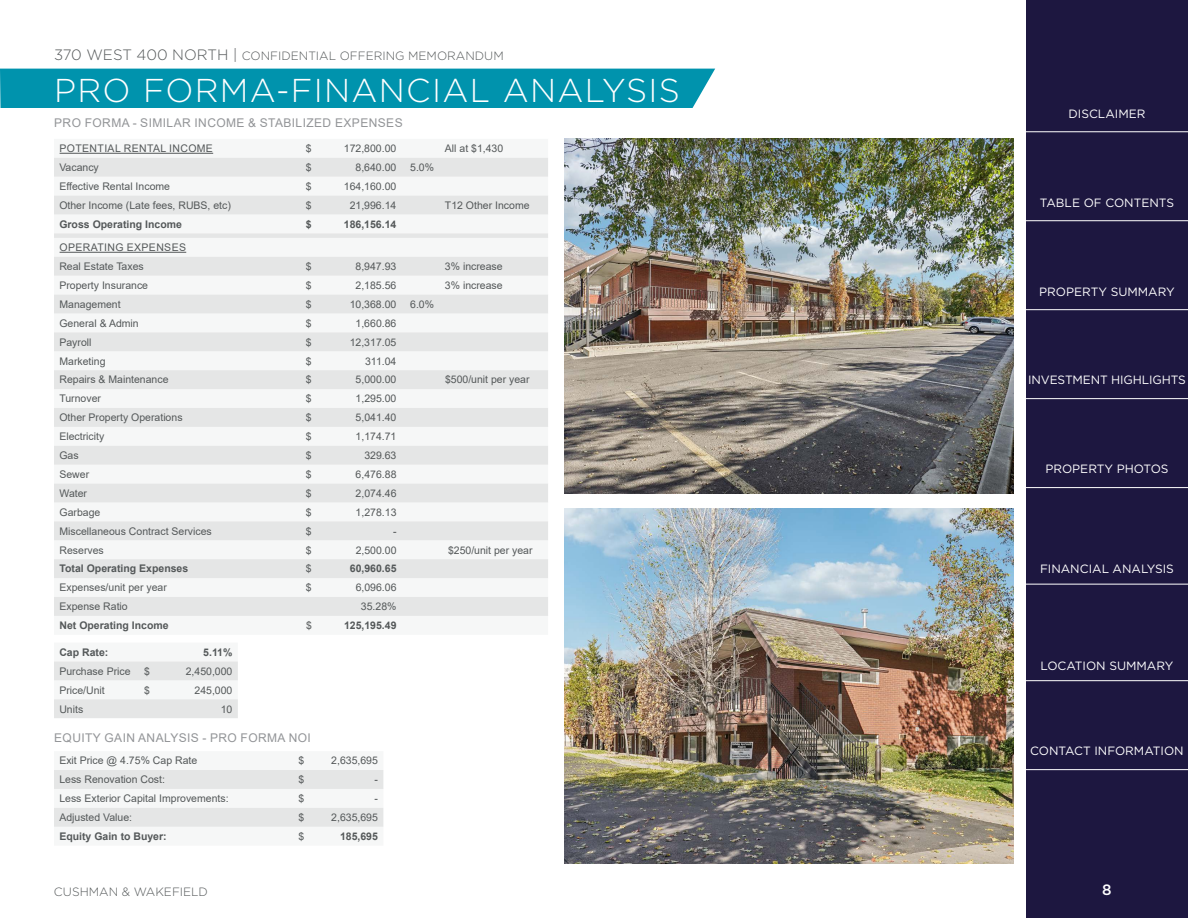
<style>
.page{position:relative;width:1188px;height:918px;background:#fff}
.page>*{position:absolute;margin:0;border:0;box-sizing:border-box;transform-origin:0 0}
.t1{font:300 33px "Gotham";letter-spacing:.04em;color:#fff}
.t2{font:500 15px "Gotham";color:#fff}
.t3{font:12px "Gotham";color:#fff}
.t4{font:12px "Arial";letter-spacing:.035em;color:#939598}
.t5{font:300 12px "Gotham";color:#545859}
.t6{font:10.5px "Arial";color:#545859}
.t7{font:700 10.5px "Arial";color:#545859}
.t8{font:10.5px/18.9px "Arial";letter-spacing:.035em;color:#545859}
.s1{font-size:15px}
</style>
<div class="page">
<div style="left:1026px;top:0;width:162px;height:918px;background:#1d1740"></div>
<hr style="left:1026px;top:220px;width:162px;height:1px;background:#fff">
<hr style="left:1026px;top:132px;width:162px;height:1px;background:#fff">
<hr style="left:1026px;top:398px;width:162px;height:1px;background:#fff">
<hr style="left:1026px;top:487px;width:162px;height:1px;background:#fff">
<hr style="left:1026px;top:309px;width:162px;height:1px;background:#fff">
<hr style="left:1026px;top:584px;width:162px;height:1px;background:#fff">
<hr style="left:1026px;top:680px;width:162px;height:1px;background:#fff">
<hr style="left:1026px;top:769px;width:162px;height:1px;background:#fff">
<svg style="left:54px;top:770px;width:329px;height:57px"></svg>
<div style="left:0;top:69px;width:715px;height:39px;background:#0093ad"></div>
<svg style="left:54px;top:158px;width:494px;height:458px;fill:#ededed"></svg>
<hr style="left:60px;top:153px;width:153px;height:1px;background:#545859">
<hr style="left:60px;top:252px;width:126px;height:1px;background:#545859">
<svg style="left:54px;top:661px;width:184px;height:57px"></svg>
<img style="left:564px;top:139px;width:450px;height:355px">
<img style="left:564px;top:509px;width:450px;height:355px">
<p class="t5" style="left:54px;top:48px;width:451px"><span class="s1">370 WEST 400 NORTH |</span> CONFIDENTIAL OFFERING MEMORANDUM</p>
<h1 class="t1" style="left:54px;top:69px;width:628px">PRO FORMA-FINANCIAL ANALYSIS</h1>
<p class="t4" style="left:54px;top:115px;width:350px">PRO FORMA - SIMILAR INCOME &amp; STABILIZED EXPENSES</p>
<p class="t8" style="left:60px;top:139px;width:155px">POTENTIAL RENTAL INCOME</p>
<p class="t6" style="left:306px;top:141px;width:7px">$</p>
<p class="t6" style="left:344px;top:141px;width:54px">172,800.00</p>
<p class="t6" style="left:445px;top:141px;width:60px">All at $1,430</p>
<p class="t6" style="left:59px;top:160px;width:41px">Vacancy</p>
<p class="t6" style="left:306px;top:160px;width:7px">$</p>
<p class="t6" style="left:356px;top:160px;width:42px">8,640.00</p>
<p class="t6" style="left:410px;top:160px;width:25px">5.0%</p>
<p class="t6" style="left:59px;top:179px;width:112px">Effective Rental Income</p>
<p class="t6" style="left:306px;top:179px;width:7px">$</p>
<p class="t6" style="left:344px;top:179px;width:54px">164,160.00</p>
<p class="t6" style="left:59px;top:198px;width:173px">Other Income (Late fees, RUBS, etc)</p>
<p class="t6" style="left:306px;top:198px;width:7px">$</p>
<p class="t6" style="left:350px;top:198px;width:48px">21,996.14</p>
<p class="t6" style="left:445px;top:198px;width:86px">T12 Other Income</p>
<p class="t7" style="left:59px;top:217px;width:124px">Gross Operating Income</p>
<p class="t7" style="left:306px;top:217px;width:7px">$</p>
<p class="t7" style="left:344px;top:217px;width:54px">186,156.14</p>
<p class="t8" style="left:59px;top:238px;width:128px">OPERATING EXPENSES<br>Real Estate Taxes</p>
<p class="t6" style="left:306px;top:259px;width:7px">$</p>
<p class="t6" style="left:356px;top:259px;width:42px">8,947.93</p>
<p class="t6" style="left:445px;top:259px;width:59px">3% increase</p>
<p class="t6" style="left:59px;top:278px;width:90px">Property Insurance</p>
<p class="t6" style="left:306px;top:278px;width:7px">$</p>
<p class="t6" style="left:356px;top:278px;width:42px">2,185.56</p>
<p class="t6" style="left:445px;top:278px;width:59px">3% increase</p>
<p class="t6" style="left:59px;top:297px;width:63px">Management</p>
<p class="t6" style="left:306px;top:297px;width:7px">$</p>
<p class="t6" style="left:350px;top:297px;width:48px">10,368.00</p>
<p class="t6" style="left:410px;top:297px;width:25px">6.0%</p>
<p class="t6" style="left:59px;top:316px;width:81px">General &amp; Admin</p>
<p class="t6" style="left:306px;top:316px;width:7px">$</p>
<p class="t6" style="left:356px;top:316px;width:42px">1,660.86</p>
<p class="t6" style="left:59px;top:335px;width:34px">Payroll</p>
<p class="t6" style="left:306px;top:335px;width:7px">$</p>
<p class="t6" style="left:350px;top:335px;width:48px">12,317.05</p>
<p class="t6" style="left:59px;top:354px;width:48px">Marketing</p>
<p class="t6" style="left:306px;top:354px;width:7px">$</p>
<p class="t6" style="left:365px;top:354px;width:33px">311.04</p>
<p class="t6" style="left:59px;top:373px;width:111px">Repairs &amp; Maintenance</p>
<p class="t6" style="left:306px;top:373px;width:7px">$</p>
<p class="t6" style="left:356px;top:373px;width:42px">5,000.00</p>
<p class="t6" style="left:445px;top:373px;width:86px">$500/unit per year</p>
<p class="t6" style="left:59px;top:391px;width:43px">Turnover</p>
<p class="t6" style="left:306px;top:391px;width:7px">$</p>
<p class="t6" style="left:356px;top:391px;width:42px">1,295.00</p>
<p class="t6" style="left:59px;top:410px;width:125px">Other Property Operations</p>
<p class="t6" style="left:306px;top:410px;width:7px">$</p>
<p class="t6" style="left:356px;top:410px;width:42px">5,041.40</p>
<p class="t6" style="left:59px;top:429px;width:46px">Electricity</p>
<p class="t6" style="left:306px;top:429px;width:7px">$</p>
<p class="t6" style="left:356px;top:429px;width:42px">1,174.71</p>
<p class="t6" style="left:59px;top:448px;width:21px">Gas</p>
<p class="t6" style="left:306px;top:448px;width:7px">$</p>
<p class="t6" style="left:364px;top:448px;width:34px">329.63</p>
<p class="t6" style="left:59px;top:467px;width:31px">Sewer</p>
<p class="t6" style="left:306px;top:467px;width:7px">$</p>
<p class="t6" style="left:356px;top:467px;width:42px">6,476.88</p>
<p class="t6" style="left:60px;top:486px;width:29px">Water</p>
<p class="t6" style="left:306px;top:486px;width:7px">$</p>
<p class="t6" style="left:356px;top:486px;width:42px">2,074.46</p>
<p class="t6" style="left:60px;top:505px;width:42px">Garbage</p>
<p class="t6" style="left:306px;top:505px;width:7px">$</p>
<p class="t6" style="left:356px;top:505px;width:42px">1,278.13</p>
<p class="t6" style="left:60px;top:524px;width:154px">Miscellaneous Contract Services</p>
<p class="t6" style="left:306px;top:524px;width:7px">$</p>
<p class="t6" style="left:393px;top:524px;width:5px">-</p>
<p class="t6" style="left:60px;top:543px;width:46px">Reserves</p>
<p class="t6" style="left:306px;top:543px;width:7px">$</p>
<p class="t6" style="left:356px;top:543px;width:42px">2,500.00</p>
<p class="t6" style="left:448px;top:543px;width:86px">$250/unit per year</p>
<p class="t7" style="left:60px;top:561px;width:130px">Total Operating Expenses</p>
<p class="t6" style="left:306px;top:562px;width:7px">$</p>
<p class="t7" style="left:350px;top:561px;width:48px">60,960.65</p>
<p class="t6" style="left:60px;top:580px;width:109px">Expenses/unit per year</p>
<p class="t6" style="left:306px;top:580px;width:7px">$</p>
<p class="t6" style="left:356px;top:580px;width:42px">6,096.06</p>
<p class="t6" style="left:60px;top:599px;width:70px">Expense Ratio</p>
<p class="t6" style="left:361px;top:599px;width:37px">35.28%</p>
<p class="t7" style="left:60px;top:618px;width:111px">Net Operating Income</p>
<p class="t6" style="left:306px;top:618px;width:7px">$</p>
<p class="t7" style="left:344px;top:618px;width:54px">125,195.49</p>
<p class="t7" style="left:59px;top:645px;width:51px">Cap Rate:</p>
<p class="t7" style="left:203px;top:645px;width:31px">5.11%</p>
<p class="t6" style="left:59px;top:664px;width:73px">Purchase Price</p>
<p class="t6" style="left:144px;top:664px;width:7px">$</p>
<p class="t6" style="left:186px;top:664px;width:48px">2,450,000</p>
<p class="t6" style="left:59px;top:683px;width:47px">Price/Unit</p>
<p class="t6" style="left:144px;top:683px;width:7px">$</p>
<p class="t6" style="left:195px;top:683px;width:39px">245,000</p>
<p class="t6" style="left:59px;top:702px;width:25px">Units</p>
<p class="t6" style="left:221px;top:702px;width:13px">10</p>
<p class="t4" style="left:54px;top:730px;width:258px">EQUITY GAIN ANALYSIS - PRO FORMA NOI</p>
<p class="t6" style="left:59px;top:753px;width:139px">Exit Price @ 4.75% Cap Rate</p>
<p class="t6" style="left:298px;top:753px;width:7px">$</p>
<p class="t6" style="left:331px;top:753px;width:48px">2,635,695</p>
<p class="t6" style="left:59px;top:772px;width:107px">Less Renovation Cost:</p>
<p class="t6" style="left:298px;top:772px;width:7px">$</p>
<p class="t6" style="left:375px;top:772px;width:5px">-</p>
<p class="t6" style="left:59px;top:791px;width:171px">Less Exterior Capital Improvements:</p>
<p class="t6" style="left:298px;top:791px;width:7px">$</p>
<p class="t6" style="left:375px;top:791px;width:5px">-</p>
<p class="t6" style="left:59px;top:810px;width:74px">Adjusted Value:</p>
<p class="t6" style="left:298px;top:810px;width:7px">$</p>
<p class="t6" style="left:331px;top:810px;width:48px">2,635,695</p>
<p class="t7" style="left:59px;top:829px;width:109px">Equity Gain to Buyer:</p>
<p class="t6" style="left:298px;top:829px;width:7px">$</p>
<p class="t7" style="left:340px;top:829px;width:39px">185,695</p>
<p class="t5" style="left:54px;top:884px;width:155px">CUSHMAN &amp; WAKEFIELD</p>
<p class="t3" style="left:1069px;top:106px;width:78px">DISCLAIMER</p>
<p class="t3" style="left:1040px;top:195px;width:136px">TABLE OF CONTENTS</p>
<p class="t3" style="left:1039px;top:284px;width:137px">PROPERTY SUMMARY</p>
<p class="t3" style="left:1028px;top:373px;width:159px">INVESTMENT HIGHLIGHTS</p>
<p class="t3" style="left:1045px;top:461px;width:125px">PROPERTY PHOTOS</p>
<p class="t3" style="left:1040px;top:561px;width:135px">FINANCIAL ANALYSIS</p>
<p class="t3" style="left:1041px;top:658px;width:134px">LOCATION SUMMARY</p>
<p class="t3" style="left:1030px;top:744px;width:155px">CONTACT INFORMATION</p>
<h2 class="t2" style="left:1102px;top:880px;width:11px">8</h2>
</div>
